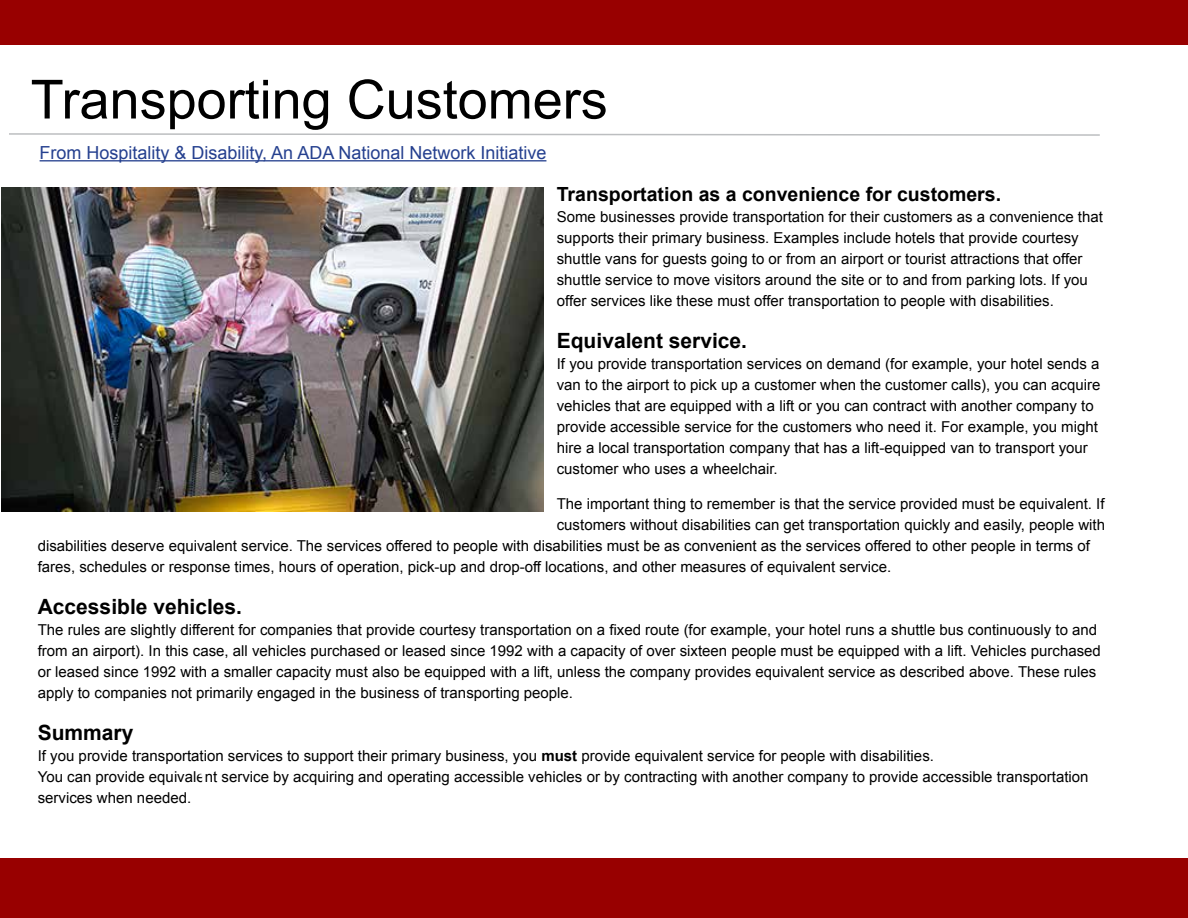
<style>
.page{position:relative;width:1188px;height:918px;background:#fff}
.page>*{position:absolute;margin:0;border:0;box-sizing:border-box;transform-origin:0 0}
.t1{font:54px "Arial";color:#000}
.t2{font:700 21px "Arial";color:#000}
.t3{font:700 19.5px "Arial";color:#000}
.t4{font:18px "Arial";color:#25408f}
.t5{font:15px/21px "Arial";color:#000}
.s1{font-weight:700}
</style>
<div class="page">
<div style="left:0;top:0;width:1188px;height:45px;background:#980000"></div>
<div style="left:0;top:859px;width:1188px;height:59px;background:#980000"></div>
<svg style="left:9px;top:133px;width:1091px;height:3px"></svg>
<hr style="left:40px;top:160px;width:506px;height:1px;background:#25408f">
<img style="left:2px;top:187px;width:541px;height:324px">
<h1 class="t1" style="left:31px;top:64px;width:579px">Transporting Customers</h1>
<p class="t4" style="left:40px;top:141px;width:508px">From Hospitality &amp; Disability, An ADA National Network Initiative</p>
<h3 class="t3" style="left:557px;top:181px;width:446px">Transportation as a convenience for customers.</h3>
<p class="t5" style="left:557px;top:206px;width:548px">Some businesses provide transportation for their customers as a convenience that supports their primary business. Examples include hotels that provide courtesy shuttle vans for guests going to or from an airport or tourist attractions that offer shuttle service to move visitors around the site or to and from parking lots. If you offer services like these must offer transportation to people with disabilities.</p>
<h2 class="t2" style="left:557px;top:327px;width:192px">Equivalent service.</h2>
<p class="t5" style="left:557px;top:353px;width:545px">If you provide transportation services on demand (for example, your hotel sends a van to the airport to pick up a customer when the customer calls), you can acquire vehicles that are equipped with a lift or you can contract with another company to provide accessible service for the customers who need it. For example, you might hire a local transportation company that has a lift-equipped van to transport your customer who uses a wheelchair.</p>
<p class="t5" style="left:557px;top:493px;width:549px">The important thing to remember is that the service provided must be equivalent. If</p>
<p class="t5" style="left:557px;top:514px;width:550px">customers without disabilities can get transportation quickly and easily, people with</p>
<p class="t5" style="left:38px;top:535px;width:1054px">disabilities deserve equivalent service. The services offered to people with disabilities must be as convenient as the services offered to other people in terms of</p>
<p class="t5" style="left:38px;top:556px;width:855px">fares, schedules or response times, hours of operation, pick-up and drop-off locations, and other measures of equivalent service.</p>
<h2 class="t2" style="left:38px;top:592px;width:206px">Accessible vehicles.</h2>
<p class="t5" style="left:38px;top:619px;width:1065px">The rules are slightly different for companies that provide courtesy transportation on a fixed route (for example, your hotel runs a shuttle bus continuously to and from an airport). In this case, all vehicles purchased or leased since 1992 with a capacity of over sixteen people must be equipped with a lift. Vehicles purchased or leased since 1992 with a smaller capacity must also be equipped with a lift, unless the company provides equivalent service as described above. These rules apply to companies not primarily engaged in the business of transporting people.</p>
<h2 class="t2" style="left:38px;top:718px;width:97px">Summary</h2>
<p class="t5" style="left:38px;top:745px;width:1052px">If you provide transportation services to support their primary business, you <span class="s1">must</span> provide equivalent service for people with disabilities.<br>You can provide equivalent service by acquiring and operating accessible vehicles or by contracting with another company to provide accessible transportation services when needed. <sup>1</sup></p>
</div>
